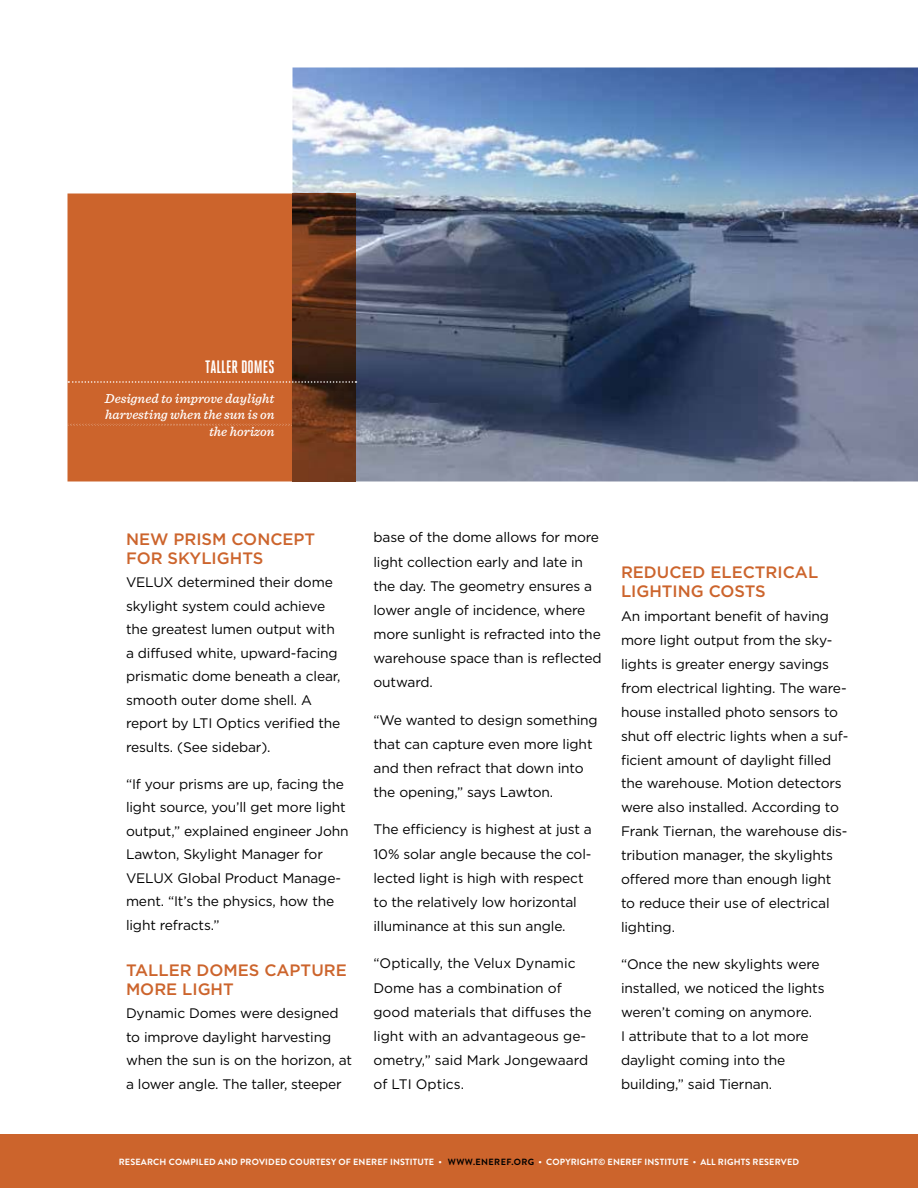
<style>
.page{position:relative;width:918px;height:1188px;background:#fff}
.page>*{position:absolute;margin:0;border:0;box-sizing:border-box;transform-origin:0 0}
.t1{font:700 18px "Heroic Condensed";color:#fff}
.t2{font:500 16.5px/19px "Gotham HTF";color:#cc642c}
.t3{font:13.8px/24.2px "Gotham HTF";letter-spacing:-.01em;color:#000}
.t4{font:italic 500 13.5px/16.5px "Sentinel";color:#fff;text-align:right}
.t5{font:700 9px "Brandon Grotesque";letter-spacing:.02em;color:#fff}
.s1{color:#000}
</style>
<div class="page">
<div style="left:0;top:1134px;width:918px;height:54px;background:#cc642c"></div>
<img style="left:292px;top:68px;width:626px;height:414px">
<div style="left:68px;top:194px;width:224px;height:288px;background:#cc642c"></div>
<svg style="left:68px;top:424px;width:224px;height:1px"></svg>
<img style="left:292px;top:193px;width:63px;height:289px">
<svg style="left:68px;top:381px;width:289px;height:2px"></svg>
<h1 class="t1" style="left:205px;top:357px;width:71px">TALLER DOMES</h1>
<p class="t4" style="left:105px;top:389px;width:171px">Designed to improve daylight harvesting when the sun is on the horizon</p>
<p class="t2" style="left:126px;top:529px;width:191px">NEW PRISM CONCEPT<br>FOR SKYLIGHTS</p>
<p class="t3" style="left:126px;top:570px;width:216px;line-height:23.5px">VELUX determined their dome skylight system could achieve the greatest lumen output with a diffused white, upward-facing prismatic dome beneath a clear, smooth outer dome shell. A report by LTI Optics verified the results. (See sidebar).</p>
<p class="t3" style="left:126px;top:772px;width:224px;line-height:23.5px">“If your prisms are up, facing the light source, you’ll get more light output,” explained engineer John<br>Lawton, Skylight Manager for<br>VELUX Global Product Manage&shy;ment. “It’s the physics, how the light refracts.”</p>
<p class="t2" style="left:126px;top:960px;width:222px">TALLER DOMES CAPTURE<br>MORE LIGHT</p>
<p class="t3" style="left:126px;top:1002px;width:228px;line-height:23.5px">Dynamic Domes were designed to improve daylight harvesting when the sun is on the horizon, at a lower angle. The taller, steeper</p>
<p class="t3" style="left:374px;top:525px;width:230px">base of the dome allows for more light collection early and late in the day. The geometry ensures a lower angle of incidence, where more sunlight is refracted into the warehouse space than is reflected outward.</p>
<p class="t3" style="left:374px;top:707px;width:226px">“We wanted to design something that can capture even more light and then refract that down into the opening,” says Lawton.</p>
<p class="t3" style="left:373px;top:817px;width:220px">The efficiency is highest at just a<br>10% solar angle because the col&shy;lected light is high with respect to the relatively low horizontal illuminance at this sun angle.</p>
<p class="t3" style="left:373px;top:951px;width:220px">“Optically, the Velux Dynamic<br>Dome has a combination of good materials that diffuses the light with an advantageous ge&shy;ometry,” said Mark Jongewaard of LTI Optics.</p>
<p class="t2" style="left:621px;top:562px;width:199px">REDUCED ELECTRICAL<br>LIGHTING COSTS</p>
<p class="t3" style="left:621px;top:604px;width:229px">An important benefit of having more light output from the sky&shy;lights is greater energy savings from electrical lighting. The ware&shy;house installed photo sensors to shut off electric lights when a suf&shy;ficient amount of daylight filled the warehouse. Motion detectors were also installed. According to<br>Frank Tiernan, the warehouse dis&shy;tribution manager, the skylights offered more than enough light to reduce their use of electrical lighting.</p>
<p class="t3" style="left:621px;top:952px;width:205px">“Once the new skylights were installed, we noticed the lights weren’t coming on anymore.<br>I attribute that to a lot more daylight coming into the building,” said Tiernan.</p>
<p class="t5" style="left:119px;top:1156px;width:682px">RESEARCH COMPILED AND PROVIDED COURTESY OF ENEREF INSTITUTE • <span class="s1">WWW.ENEREF.ORG</span> • COPYRIGHT© ENEREF INSTITUTE • ALL RIGHTS RESERVED</p>
</div>
